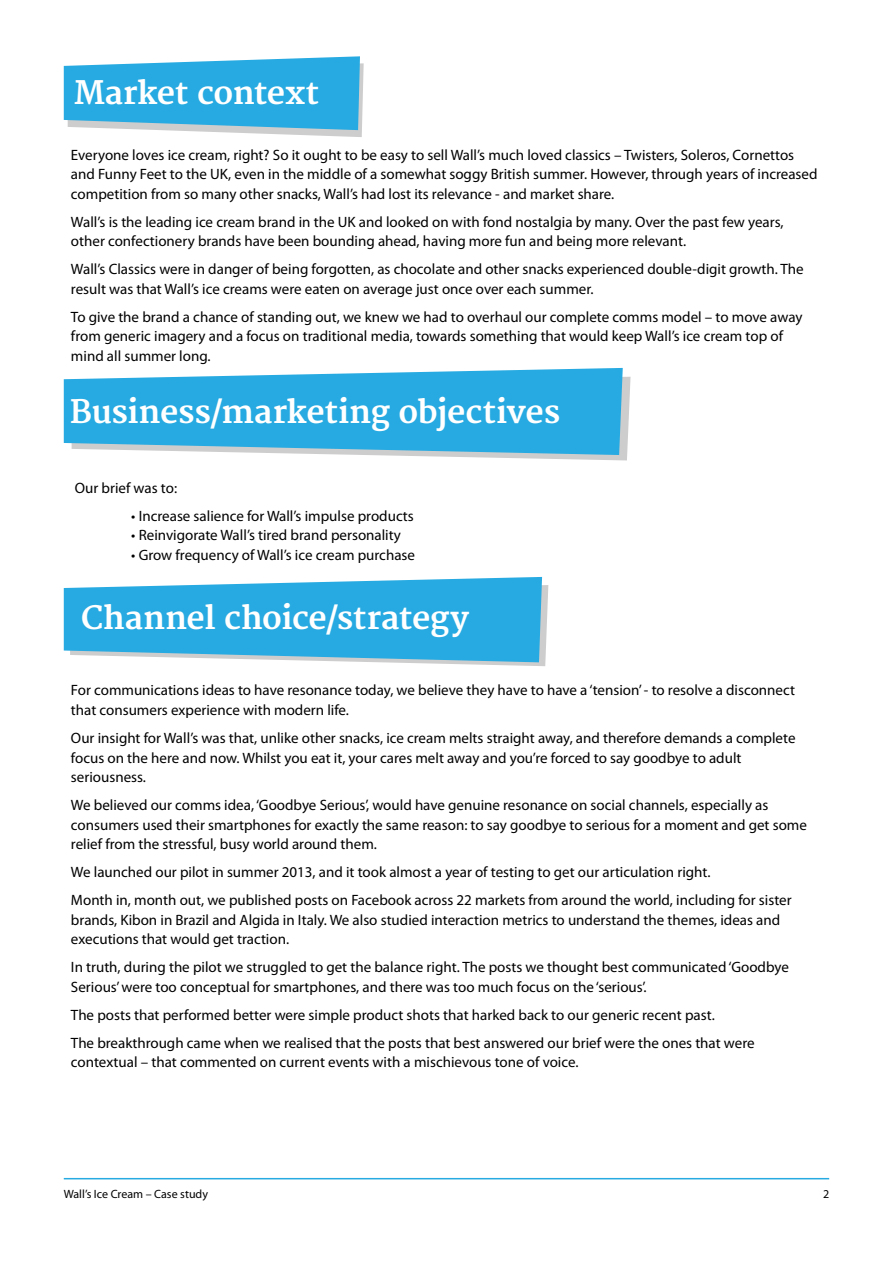
<style>
.page{position:relative;width:893px;height:1263px;background:#fff}
.page>*{position:absolute;margin:0;border:0;box-sizing:border-box;transform-origin:0 0}
.t1{font:700 31.5px "Merriweather";letter-spacing:-.01em;color:#fff}
.t2{font:15px/19.5px "Myriad Pro";color:#000}
.t3{font:12px "Myriad Pro";color:#000}
</style>
<div class="page">
<svg style="left:64px;top:56px;width:300px;height:81px;background:#51b7e3"></svg>
<hr style="left:64px;top:1178px;width:765px;height:1px;background:#27aae1">
<svg style="left:374px;top:377px;width:257px;height:83px;fill:#cdcdcd"></svg>
<svg style="left:64px;top:368px;width:559px;height:87px;background:#41b2e2"></svg>
<svg style="left:64px;top:577px;width:484px;height:89px;background:#4bb6e3"></svg>
<h1 class="t1" style="left:74px;top:74px;width:247px">Market context</h1>
<p class="t2" style="left:71px;top:145px;width:748px">Everyone loves ice cream, right? So it ought to be easy to sell Wall’s much loved classics – Twisters, Soleros, Cornettos and Funny Feet to the UK, even in the middle of a somewhat soggy British summer. However, through years of increased competition from so many other snacks, Wall’s had lost its relevance - and market share.</p>
<p class="t2" style="left:71px;top:212px;width:714px">Wall’s is the leading ice cream brand in the UK and looked on with fond nostalgia by many. Over the past few years, other confectionery brands have been bounding ahead, having more fun and being more relevant.</p>
<p class="t2" style="left:71px;top:259px;width:734px">Wall’s Classics were in danger of being forgotten, as chocolate and other snacks experienced double-digit growth. The result was that Wall’s ice creams were eaten on average just once over each summer.</p>
<p class="t2" style="left:71px;top:307px;width:733px">To give the brand a chance of standing out, we knew we had to overhaul our complete comms model – to move away from generic imagery and a focus on traditional media, towards something that would keep Wall’s ice cream top of mind all summer long.</p>
<h1 class="t1" style="left:70px;top:393px;width:492px">Business/marketing objectives</h1>
<p class="t2" style="left:75px;top:478px;width:104px">Our brief was to:</p>
<p class="t2" style="left:131px;top:506px;width:284px">• Increase salience for Wall’s impulse products</p>
<p class="t2" style="left:131px;top:525px;width:271px">• Reinvigorate Wall’s tired brand personality</p>
<p class="t2" style="left:131px;top:545px;width:285px">• Grow frequency of Wall’s ice cream purchase</p>
<h1 class="t1" style="left:81px;top:600px;width:389px">Channel choice/strategy</h1>
<p class="t2" style="left:71px;top:680px;width:725px">For communications ideas to have resonance today, we believe they have to have a ‘tension’ - to resolve a disconnect that consumers experience with modern life.</p>
<p class="t2" style="left:71px;top:728px;width:726px">Our insight for Wall’s was that, unlike other snacks, ice cream melts straight away, and therefore demands a complete focus on the here and now. Whilst you eat it, your cares melt away and you’re forced to say goodbye to adult seriousness.</p>
<p class="t2" style="left:71px;top:795px;width:737px">We believed our comms idea, ‘Goodbye Serious’, would have genuine resonance on social channels, especially as consumers used their smartphones for exactly the same reason: to say goodbye to serious for a moment and get some relief from the stressful, busy world around them.</p>
<p class="t2" style="left:71px;top:858px;width:722px;line-height:28px">We launched our pilot in summer 2013, and it took almost a year of testing to get our articulation right.<br>Month in, month out, we published posts on Facebook across 22 markets from around the world, including for sister</p>
<p class="t2" style="left:71px;top:909px;width:711px">brands, Kibon in Brazil and Algida in Italy. We also studied interaction metrics to understand the themes, ideas and executions that would get traction.</p>
<p class="t2" style="left:71px;top:957px;width:719px">In truth, during the pilot we struggled to get the balance right. The posts we thought best communicated ‘Goodbye<br>Serious’ were too conceptual for smartphones, and there was too much focus on the ‘serious’.</p>
<p class="t2" style="left:71px;top:1000px;width:685px;line-height:28px">The posts that performed better were simple product shots that harked back to our generic recent past.<br>The breakthrough came when we realised that the posts that best answered our brief were the ones that were</p>
<p class="t2" style="left:71px;top:1052px;width:509px">contextual – that commented on current events with a mischievous tone of voice.</p>
<p class="t3" style="left:64px;top:1186px;width:146px">Wall’s Ice Cream – Case study</p>
<p class="t3" style="left:823px;top:1186px;width:8px">2</p>
</div>
